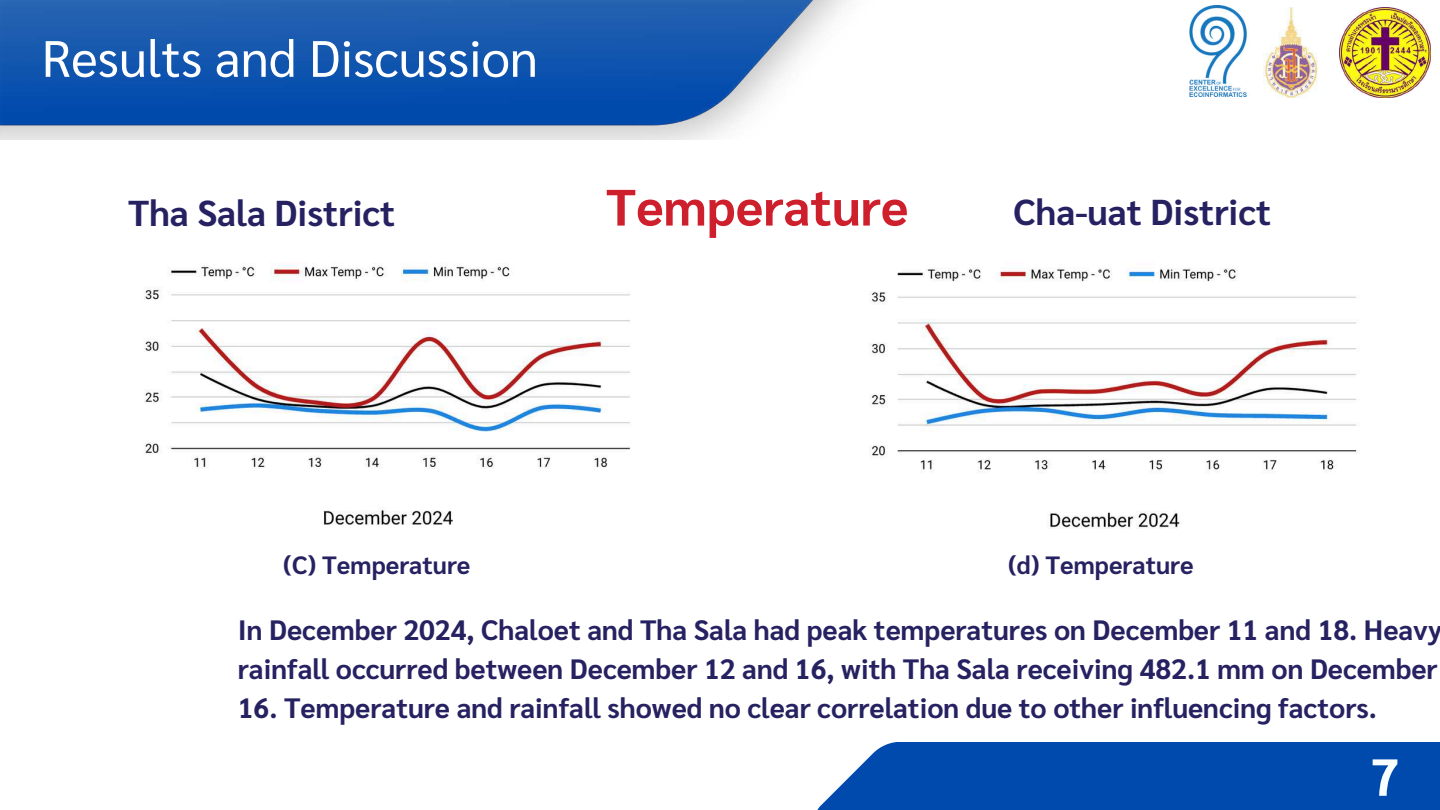
<style>
.page{position:relative;width:1440px;height:810px;background:#fff}
.page>*{position:absolute;margin:0;border:0;box-sizing:border-box;transform-origin:0 0}
.t1{font:700 52px "Sarabun";color:#f9ffff}
.t2{font:51px "Sarabun";color:#fff}
.t3{font:700 51px "Sarabun";color:#ce1f2c}
.t4{font:700 36px "Sarabun";color:#262262}
.t5{font:700 28px/39px "Sarabun";color:#262262}
.t6{font:700 25px "Sarabun";color:#262262}
</style>
<div class="page">
<img style="left:0;top:0;width:851px;height:140px">
<div style="left:816px;top:742px;width:624px;height:68px;background:#004aad"></div>
<img style="left:144px;top:263px;width:487px;height:262px">
<img style="left:869px;top:267px;width:489px;height:261px">
<img style="left:1340px;top:7px;width:90px;height:91px">
<img style="left:1263px;top:7px;width:54px;height:91px">
<img style="left:1189px;top:6px;width:58px;height:90px">
<h2 class="t2" style="left:42px;top:22px;width:498px">Results and Discussion</h2>
<h2 class="t3" style="left:606px;top:171px;width:304px">Temperature</h2>
<p class="t4" style="left:128px;top:187px;width:269px">Tha Sala District</p>
<p class="t4" style="left:1014px;top:187px;width:259px">Cha-uat District</p>
<p class="t6" style="left:283px;top:547px;width:189px">(C) Temperature</p>
<p class="t6" style="left:1008px;top:547px;width:187px">(d) Temperature</p>
<p class="t5" style="left:238px;top:608px;width:1206px">In December 2024, Chaloet and Tha Sala had peak temperatures on December 11 and 18. Heavy rainfall occurred between December 12 and 16, with Tha Sala receiving 482.1 mm on December</p>
<p class="t5" style="left:238px;top:686px;width:1141px">16. Temperature and rainfall showed no clear correlation due to other influencing factors.</p>
<h1 class="t1" style="left:1370px;top:740px;width:31px">7</h1>
</div>
